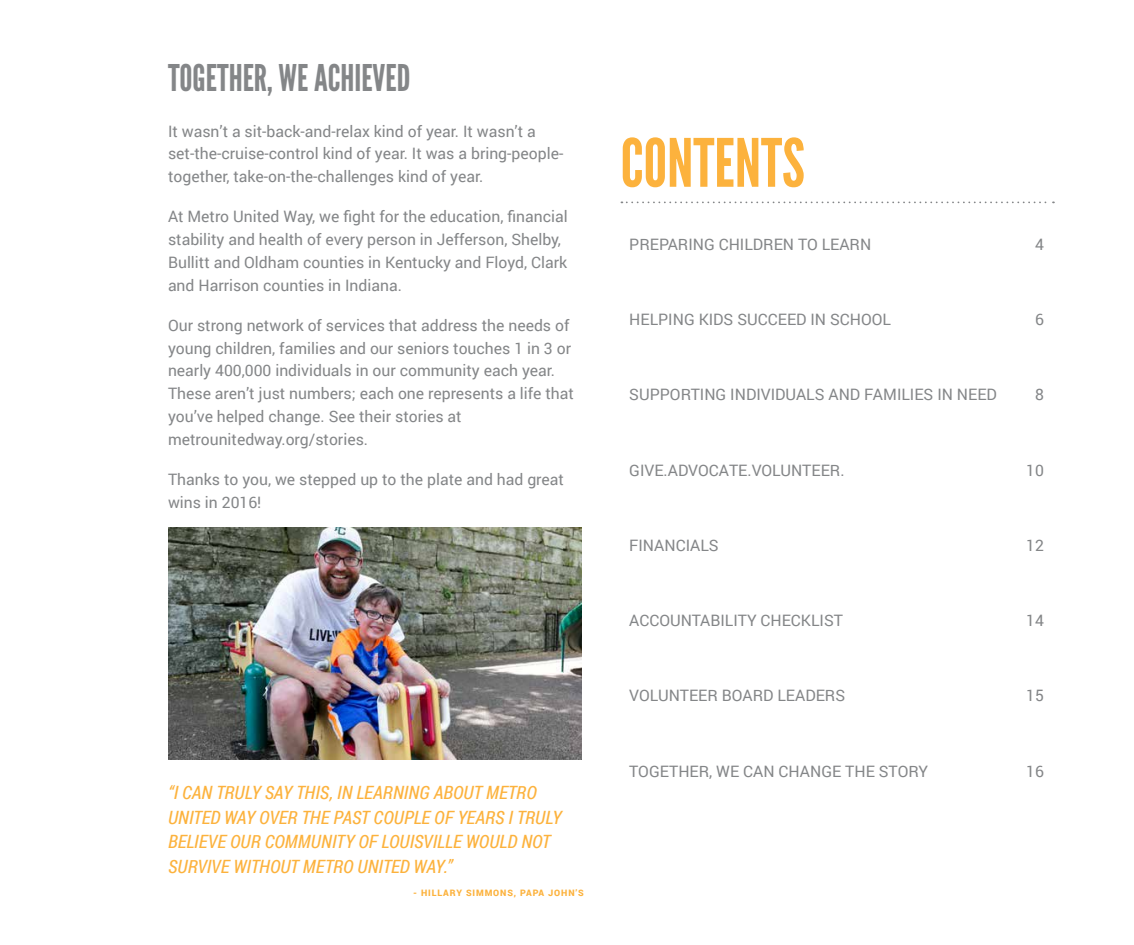
<style>
.page{position:relative;width:1134px;height:945px;background:#fff}
.page>*{position:absolute;margin:0;border:0;box-sizing:border-box;transform-origin:0 0}
.t1{font:66.5px "League Gothic";color:#fcb23d}
.t2{font:36.75px "League Gothic";color:#848688}
.t3{font:italic 18.38px/24.5px "Roboto Condensed";letter-spacing:-.005em;color:#fcb23d}
.t4{font:15.75px/22.8px "Roboto";color:#848688}
.t5{font:900 8.92px "Roboto";letter-spacing:.1em;color:#fcb23d}
</style>
<div class="page">
<svg style="left:621px;top:202px;width:433px;height:1px"></svg>
<img style="left:168px;top:527px;width:414px;height:233px">
<h2 class="t2" style="left:168px;top:56px;width:244px">TOGETHER, WE ACHIEVED</h2>
<p class="t4" style="left:168px;top:119px;width:397px">It wasn’t a sit-back-and-relax kind of year. It wasn’t a set-the-cruise-control kind of year. It was a bring-people&shy;together, take-on-the-challenges kind of year.</p>
<p class="t4" style="left:168px;top:205px;width:401px">At Metro United Way, we fight for the education, financial stability and health of every person in Jefferson, Shelby, Bullitt and Oldham counties in Kentucky and Floyd, Clark and Harrison counties in Indiana.</p>
<p class="t4" style="left:168px;top:313px;width:407px">Our strong network of services that address the needs of young children, families and our seniors touches 1 in 3 or nearly 400,000 individuals in our community each year.<br>These aren’t just numbers; each one represents a life that you’ve helped change. See their stories at metrounitedway.org/stories.</p>
<p class="t4" style="left:168px;top:467px;width:397px">Thanks to you, we stepped up to the plate and had great wins in 2016!</p>
<p class="t3" style="left:168px;top:780px;width:395px">“I CAN TRULY SAY THIS, IN LEARNING ABOUT METRO UNITED WAY OVER THE PAST COUPLE OF YEARS I TRULY BELIEVE OUR COMMUNITY OF LOUISVILLE WOULD NOT SURVIVE WITHOUT METRO UNITED WAY.”</p>
<p class="t5" style="left:413px;top:887px;width:172px">- HILLARY SIMMONS, PAPA JOHN’S</p>
<h1 class="t1" style="left:621px;top:123px;width:186px">CONTENTS</h1>
<p class="t4" style="left:629px;top:232px;width:244px">PREPARING CHILDREN TO LEARN</p>
<p class="t4" style="left:1035px;top:232px;width:10px">4</p>
<p class="t4" style="left:629px;top:308px;width:263px">HELPING KIDS SUCCEED IN SCHOOL</p>
<p class="t4" style="left:1035px;top:308px;width:10px">6</p>
<p class="t4" style="left:629px;top:383px;width:369px">SUPPORTING INDIVIDUALS AND FAMILIES IN NEED</p>
<p class="t4" style="left:1035px;top:383px;width:10px">8</p>
<p class="t4" style="left:629px;top:458px;width:217px">GIVE.ADVOCATE.VOLUNTEER.</p>
<p class="t4" style="left:1026px;top:458px;width:19px">10</p>
<p class="t4" style="left:629px;top:533px;width:91px">FINANCIALS</p>
<p class="t4" style="left:1026px;top:533px;width:19px">12</p>
<p class="t4" style="left:629px;top:609px;width:215px">ACCOUNTABILITY CHECKLIST</p>
<p class="t4" style="left:1026px;top:609px;width:19px">14</p>
<p class="t4" style="left:629px;top:684px;width:217px">VOLUNTEER BOARD LEADERS</p>
<p class="t4" style="left:1026px;top:684px;width:19px">15</p>
<p class="t4" style="left:629px;top:759px;width:300px">TOGETHER, WE CAN CHANGE THE STORY</p>
<p class="t4" style="left:1026px;top:759px;width:19px">16</p>
</div>
